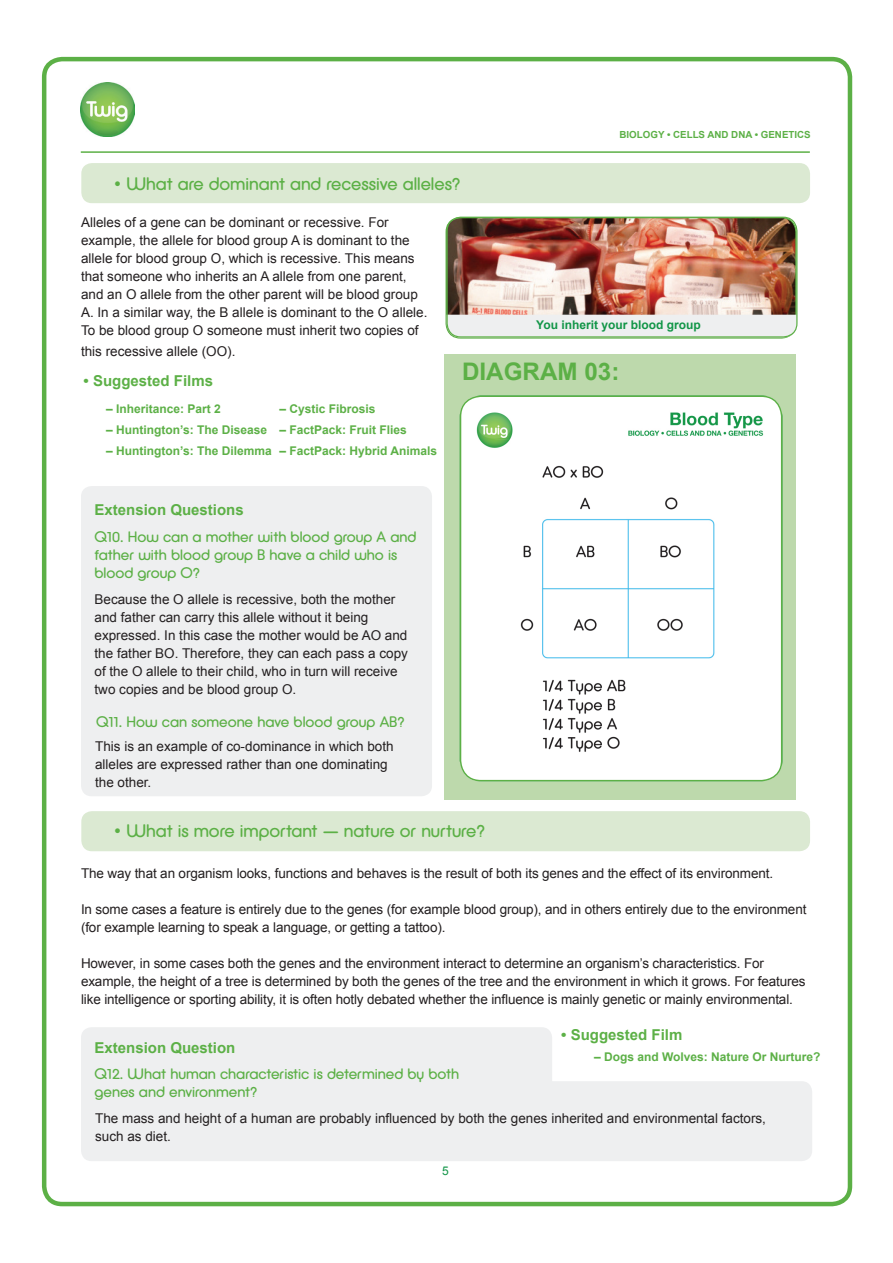
<style>
.page{position:relative;width:893px;height:1263px;background:#fff}
.page>*{position:absolute;margin:0;border:0;box-sizing:border-box;transform-origin:0 0}
.t1{font:700 24.15px "Arial";color:#5cb046}
.t2{font:18px "Defused";color:#5cb046}
.t3{font:15px/18px "Defused";color:#5cb046}
.t4{font:700 15px "Arial";color:#5cb046}
.t5{font:13.5px/18px "Arial";color:#231f20}
.t6{font:700 12px "Arial";color:#5cb046}
.t7{font:700 12px "Arial";color:#119547}
.t8{font:12px "Arial";color:#119547}
.t9{font:700 9.75px "Arial";color:#5cb046}
</style>
<div class="page">
<div style="left:42px;top:57px;width:810px;height:1149px;border:4px solid #5cb046;border-radius:18px"></div>
<hr style="left:81px;top:151px;width:729px;height:2px;background:#5cb046">
<div style="left:81px;top:486px;width:351px;height:310px;background:#eeeff0;border-radius:11px"></div>
<div style="left:81px;top:1081px;width:731px;height:80px;background:#eeeff0;border-radius:11px"></div>
<div style="left:81px;top:1027px;width:471px;height:112px;background:#eeeff0;border-radius:11px"></div>
<div style="left:81px;top:811px;width:729px;height:40px;background:#dbe9d2;border-radius:11px"></div>
<div style="left:81px;top:163px;width:729px;height:40px;background:#dbe9d2;border-radius:11px"></div>
<div style="left:445px;top:354px;width:351px;height:445px;background:#bdd9ac"></div>
<div style="left:460px;top:397px;width:322px;height:384px;background:#fff"></div>
<div style="left:460px;top:395px;width:322px;height:386px;border:2px solid #5cb046;border-radius:21px"></div>
<img style="left:447px;top:218px;width:349px;height:97px">
<div style="left:446px;top:315px;width:351px;height:23px;background:#eeeff0"></div>
<div style="left:446px;top:217px;width:351px;height:121px;border:1px solid #5cb046;border-radius:14px"></div>
<img style="left:81px;top:83px;width:54px;height:54px">
<h2 class="t2" style="left:114px;top:173px;width:348px">• What are dominant and recessive alleles?</h2>
<p class="t5" style="left:81px;top:214px;width:348px">Alleles of a gene can be dominant or recessive. For example, the allele for blood group A is dominant to the allele for blood group O, which is recessive. This means that someone who inherits an A allele from one parent, and an O allele from the other parent will be blood group A. In a similar way, the B allele is dominant to the O allele.<br>To be blood group O someone must inherit two copies of</p>
<p class="t5" style="left:81px;top:342px;width:156px">this recessive allele (OO).</p>
<p class="t9" style="left:619px;top:128px;width:193px">BIOLOGY • CELLS AND DNA • GENETICS</p>
<p class="t7" style="left:536px;top:317px;width:166px">You inherit your blood group</p>
<p class="t4" style="left:84px;top:371px;width:131px">• Suggested Films</p>
<p class="t6" style="left:106px;top:401px;width:116px">– Inheritance: Part 2</p>
<p class="t6" style="left:106px;top:422px;width:162px">– Huntington’s: The Disease</p>
<p class="t6" style="left:106px;top:443px;width:167px">– Huntington’s: The Dilemma</p>
<p class="t6" style="left:279px;top:400px;width:98px">– Cystic Fibrosis</p>
<p class="t6" style="left:279px;top:421px;width:129px">– FactPack: Fruit Flies</p>
<p class="t6" style="left:279px;top:442px;width:159px">– FactPack: Hybrid Animals</p>
<p class="t4" style="left:94px;top:499px;width:151px">Extension Questions</p>
<p class="t3" style="left:94px;top:528px;width:323px">Q10. How can a mother with blood group A and father with blood group B have a child who is blood group O?</p>
<p class="t5" style="left:94px;top:591px;width:315px">Because the O allele is recessive, both the mother and father can carry this allele without it being expressed. In this case the mother would be AO and the father BO. Therefore, they can each pass a copy of the O allele to their child, who in turn will receive two copies and be blood group O.</p>
<p class="t3" style="left:96px;top:713px;width:310px">Q11. How can someone have blood group AB?</p>
<p class="t5" style="left:95px;top:738px;width:300px">This is an example of co-dominance in which both alleles are expressed rather than one dominating the other.</p>
<h1 class="t1" style="left:462px;top:356px;width:159px">DIAGRAM 03:</h1>
<h2 class="t2" style="left:114px;top:820px;width:373px">• What is more important — nature or nurture?</h2>
<p class="t5" style="left:81px;top:864px;width:694px">The way that an organism looks, functions and behaves is the result of both its genes and the effect of its environment.</p>
<p class="t5" style="left:81px;top:900px;width:727px">In some cases a feature is entirely due to the genes (for example blood group), and in others entirely due to the environment (for example learning to speak a language, or getting a tattoo).</p>
<p class="t5" style="left:81px;top:954px;width:726px">However, in some cases both the genes and the environment interact to determine an organism’s characteristics. For example, the height of a tree is determined by both the genes of the tree and the environment in which it grows. For features like intelligence or sporting ability, it is often hotly debated whether the influence is mainly genetic or mainly environmental.</p>
<p class="t4" style="left:94px;top:1038px;width:142px">Extension Question</p>
<p class="t3" style="left:94px;top:1065px;width:366px">Q12. What human characteristic is determined by both genes and environment?</p>
<p class="t5" style="left:95px;top:1110px;width:672px">The mass and height of a human are probably influenced by both the genes inherited and environmental factors, such as diet.</p>
<p class="t4" style="left:561px;top:1025px;width:123px">• Suggested Film</p>
<p class="t6" style="left:594px;top:1049px;width:228px">– Dogs and Wolves: Nature Or Nurture?</p>
<p class="t8" style="left:442px;top:1163px;width:8px">5</p>
</div>
